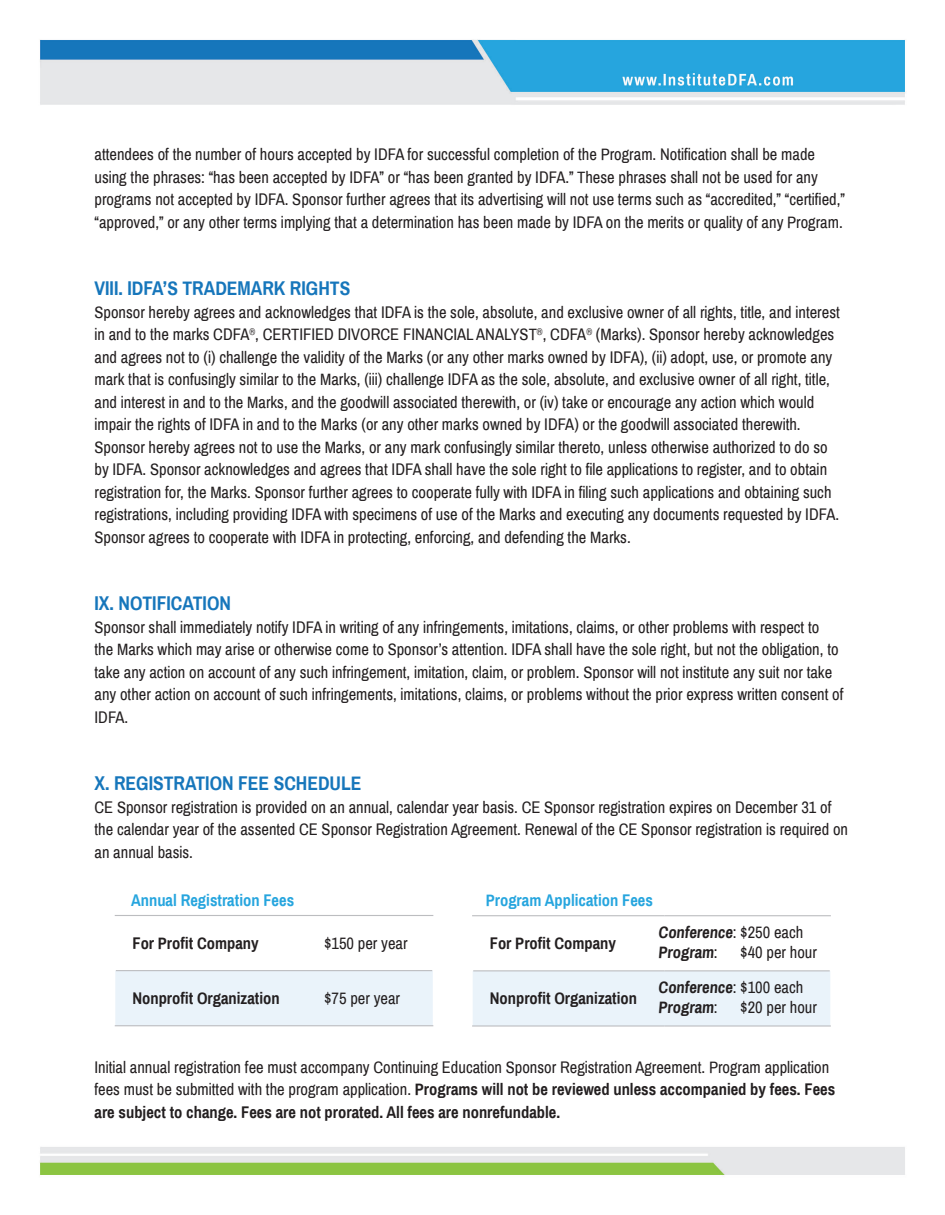
<style>
.page{position:relative;width:945px;height:1215px;background:#fff}
.page>*{position:absolute;margin:0;border:0;box-sizing:border-box;transform-origin:0 0}
.t1{font:700 19.5px "Archivo Narrow";color:#1676bb}
.t2{font:16.5px/22.5px "Archivo Narrow";color:#231f20}
.t3{font:700 16.5px "Archivo Narrow";color:#231f20}
.t4{font:700 16.5px "Archivo Narrow";color:#26a5de}
.s1{font-weight:400}
.s2{font-weight:700}
</style>
<div class="page">
<img style="left:40px;top:39px;width:865px;height:1136px">
<div style="left:115px;top:971px;width:318px;height:54px;background:#eaf3fa"></div>
<hr style="left:115px;top:915px;width:192px;height:1px;background:#bcbdc0">
<hr style="left:307px;top:915px;width:126px;height:1px;background:#bcbdc0">
<hr style="left:116px;top:970px;width:191px;height:1px;background:#bcbdc0">
<hr style="left:115px;top:1025px;width:192px;height:1px;background:#bcbdc0">
<hr style="left:307px;top:970px;width:125px;height:1px;background:#bcbdc0">
<hr style="left:307px;top:1025px;width:126px;height:1px;background:#bcbdc0">
<div style="left:473px;top:971px;width:357px;height:54px;background:#eaf3fa"></div>
<hr style="left:472px;top:915px;width:192px;height:1px;background:#bcbdc0">
<hr style="left:664px;top:915px;width:167px;height:1px;background:#bcbdc0">
<hr style="left:473px;top:970px;width:191px;height:1px;background:#bcbdc0">
<hr style="left:472px;top:1025px;width:192px;height:2px;background:#bcbdc0">
<hr style="left:664px;top:970px;width:166px;height:1px;background:#bcbdc0">
<hr style="left:664px;top:1025px;width:167px;height:2px;background:#bcbdc0">
<p class="t2" style="left:94px;top:144px;width:752px">attendees of the number of hours accepted by IDFA for successful completion of the Program. Notification shall be made using the phrases: “has been accepted by IDFA” or “has been granted by IDFA.” These phrases shall not be used for any programs not accepted by IDFA. Sponsor further agrees that its advertising will not use terms such as “accredited,” “certified,” “approved,” or any other terms implying that a determination has been made by IDFA on the merits or quality of any Program.</p>
<p class="t1" style="left:94px;top:277px;width:257px">VIII. IDFA’S TRADEMARK RIGHTS</p>
<p class="t2" style="left:94px;top:301px;width:747px">Sponsor hereby agrees and acknowledges that IDFA is the sole, absolute, and exclusive owner of all rights, title, and interest in and to the marks CDFA<sup>®</sup>, CERTIFIED DIVORCE FINANCIAL ANALYST<sup>®</sup>, CDFA<sup>®</sup> (Marks). Sponsor hereby acknowledges and agrees not to (i) challenge the validity of the Marks (or any other marks owned by IDFA), (ii) adopt, use, or promote any mark that is confusingly similar to the Marks, (iii) challenge IDFA as the sole, absolute, and exclusive owner of all right, title, and interest in and to the Marks, and the goodwill associated therewith, or (iv) take or encourage any action which would impair the rights of IDFA in and to the Marks (or any other marks owned by IDFA) or the goodwill associated therewith.<br>Sponsor hereby agrees not to use the Marks, or any mark confusingly similar thereto, unless otherwise authorized to do so by IDFA. Sponsor acknowledges and agrees that IDFA shall have the sole right to file applications to register, and to obtain registration for, the Marks. Sponsor further agrees to cooperate fully with IDFA in filing such applications and obtaining such registrations, including providing IDFA with specimens of use of the Marks and executing any documents requested by IDFA.<br>Sponsor agrees to cooperate with IDFA in protecting, enforcing, and defending the Marks.</p>
<p class="t1" style="left:94px;top:592px;width:138px">IX. NOTIFICATION</p>
<p class="t2" style="left:94px;top:616px;width:751px">Sponsor shall immediately notify IDFA in writing of any infringements, imitations, claims, or other problems with respect to<br>the Marks which may arise or otherwise come to Sponsor’s attention. IDFA shall have the sole right, but not the obligation, to take any action on account of any such infringement, imitation, claim, or problem. Sponsor will not institute any suit nor take any other action on account of such infringements, imitations, claims, or problems without the prior express written consent of IDFA.</p>
<p class="t1" style="left:94px;top:772px;width:269px">X. REGISTRATION FEE SCHEDULE</p>
<p class="t2" style="left:94px;top:796px;width:755px">CE Sponsor registration is provided on an annual, calendar year basis. CE Sponsor registration expires on December 31 of the calendar year of the assented CE Sponsor Registration Agreement. Renewal of the CE Sponsor registration is required on an annual basis.</p>
<p class="t4" style="left:131px;top:890px;width:165px">Annual Registration Fees</p>
<p class="t3" style="left:132px;top:933px;width:128px">For Profit Company</p>
<p class="t2" style="left:324px;top:932px;width:85px">$150 per year</p>
<p class="t3" style="left:132px;top:988px;width:149px">Nonprofit Organization</p>
<p class="t2" style="left:324px;top:988px;width:77px">$75 per year</p>
<p class="t4" style="left:486px;top:890px;width:169px">Program Application Fees</p>
<p class="t3" style="left:490px;top:933px;width:128px">For Profit Company</p>
<p class="t3" style="left:490px;top:989px;width:149px">Nonprofit Organization</p>
<p class="t3" style="left:658px;top:922px;width:147px">Conference<span class="s1">: $250 each</span></p>
<p class="t3" style="left:658px;top:942px;width:61px">Program<span class="s1">:</span></p>
<p class="t2" style="left:740px;top:941px;width:78px">$40 per hour</p>
<p class="t3" style="left:658px;top:977px;width:147px">Conference<span class="s1">: $100 each</span></p>
<p class="t3" style="left:658px;top:997px;width:61px">Program<span class="s1">:</span></p>
<p class="t2" style="left:740px;top:996px;width:78px">$20 per hour</p>
<p class="t2" style="left:94px;top:1056px;width:742px">Initial annual registration fee must accompany Continuing Education Sponsor Registration Agreement. Program application fees must be submitted with the program application. <span class="s2">Programs will not be reviewed unless accompanied by fees. Fees are subject to change. Fees are not prorated. All fees are nonrefundable.</span></p>
</div>
